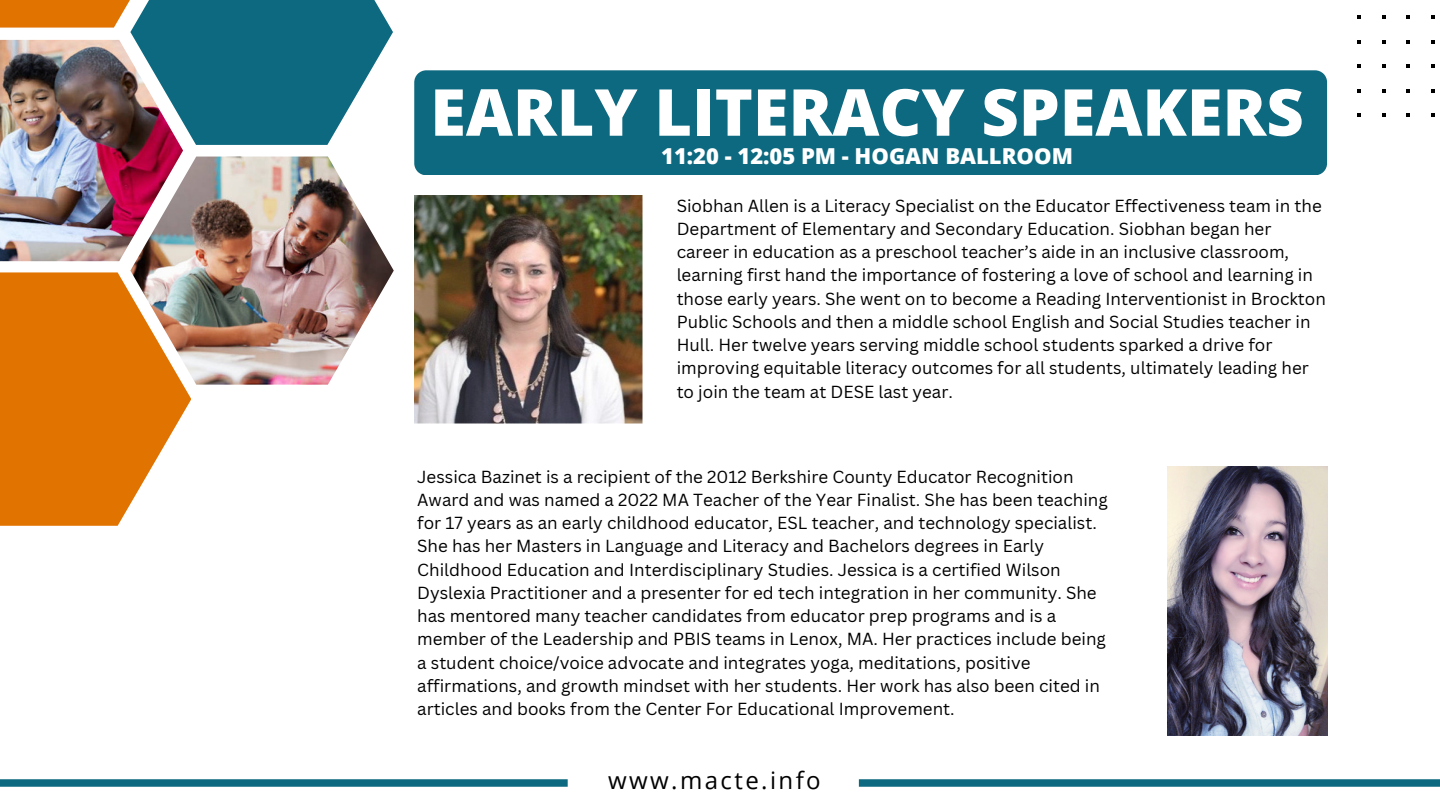
<style>
.page{position:relative;width:1440px;height:810px;background:#fff}
.page>*{position:absolute;margin:0;border:0;box-sizing:border-box;transform-origin:0 0}
.t1{font:800 64.8px "Open Sans";color:#fff}
.t2{font:24px "Open Sans";letter-spacing:.1em;color:#000}
.t3{font:800 22px "Open Sans";color:#fff}
.t4{font:17px/23.2px "Canva Sans";color:#000}
</style>
<div class="page">
<div style="left:414px;top:70px;width:913px;height:105px;background:#0c6980"></div>
<div style="left:0;top:0;width:172px;height:28px;background:#e17300"></div>
<img style="left:0;top:40px;width:183px;height:221px">
<svg style="left:130px;top:0;width:263px;height:145px;background:#387d90"></svg>
<div style="left:0;top:272px;width:191px;height:254px;background:#e17300"></div>
<img style="left:130px;top:157px;width:264px;height:228px">
<svg style="left:1358px;top:15px;width:3px;height:4px"></svg>
<svg style="left:1358px;top:40px;width:3px;height:4px"></svg>
<svg style="left:1358px;top:64px;width:3px;height:4px"></svg>
<svg style="left:1358px;top:89px;width:3px;height:4px"></svg>
<svg style="left:1358px;top:113px;width:3px;height:4px"></svg>
<svg style="left:1382px;top:15px;width:4px;height:4px"></svg>
<svg style="left:1382px;top:40px;width:4px;height:4px"></svg>
<svg style="left:1382px;top:64px;width:4px;height:4px"></svg>
<svg style="left:1382px;top:89px;width:4px;height:4px"></svg>
<svg style="left:1382px;top:113px;width:4px;height:4px"></svg>
<svg style="left:1406px;top:15px;width:4px;height:4px"></svg>
<svg style="left:1406px;top:40px;width:4px;height:4px"></svg>
<svg style="left:1406px;top:64px;width:4px;height:4px"></svg>
<svg style="left:1406px;top:89px;width:4px;height:4px"></svg>
<svg style="left:1406px;top:113px;width:4px;height:4px"></svg>
<svg style="left:1431px;top:15px;width:4px;height:4px"></svg>
<svg style="left:1431px;top:40px;width:4px;height:4px"></svg>
<svg style="left:1431px;top:64px;width:4px;height:4px"></svg>
<svg style="left:1431px;top:89px;width:4px;height:4px"></svg>
<svg style="left:1431px;top:113px;width:4px;height:4px"></svg>
<div style="left:0;top:779px;width:568px;height:8px;background:#0c6980"></div>
<div style="left:859px;top:779px;width:581px;height:8px;background:#0c6980"></div>
<img style="left:1167px;top:466px;width:160px;height:269px">
<img style="left:414px;top:195px;width:228px;height:228px">
<h1 class="t1" style="left:430px;top:67px;width:875px">EARLY LITERACY SPEAKERS</h1>
<p class="t3" style="left:661px;top:141px;width:413px">11:20 - 12:05 PM - HOGAN BALLROOM</p>
<p class="t4" style="left:677px;top:193px;width:651px">Siobhan Allen is a Literacy Specialist on the Educator Effectiveness team in the Department of Elementary and Secondary Education. Siobhan began her career in education as a preschool teacher’s aide in an inclusive classroom, learning first hand the importance of fostering a love of school and learning in those early years. She went on to become a Reading Interventionist in Brockton Public Schools and then a middle school English and Social Studies teacher in Hull. Her twelve years serving middle school students sparked a drive for improving equitable literacy outcomes for all students, ultimately leading her to join the team at DESE last year.</p>
<p class="t4" style="left:417px;top:464px;width:692px">Jessica Bazinet is a recipient of the 2012 Berkshire County Educator Recognition Award and was named a 2022 MA Teacher of the Year Finalist. She has been teaching for 17 years as an early childhood educator, ESL teacher, and technology specialist.<br>She has her Masters in Language and Literacy and Bachelors degrees in Early Childhood Education and Interdisciplinary Studies. Jessica is a certified Wilson Dyslexia Practitioner and a presenter for ed tech integration in her community. She has mentored many teacher candidates from educator prep programs and is a member of the Leadership and PBIS teams in Lenox, MA. Her practices include being a student choice/voice advocate and integrates yoga, meditations, positive affirmations, and growth mindset with her students. Her work has also been cited in articles and books from the Center For Educational Improvement.</p>
<h2 class="t2" style="left:608px;top:763px;width:214px">www.macte.info</h2>
</div>
